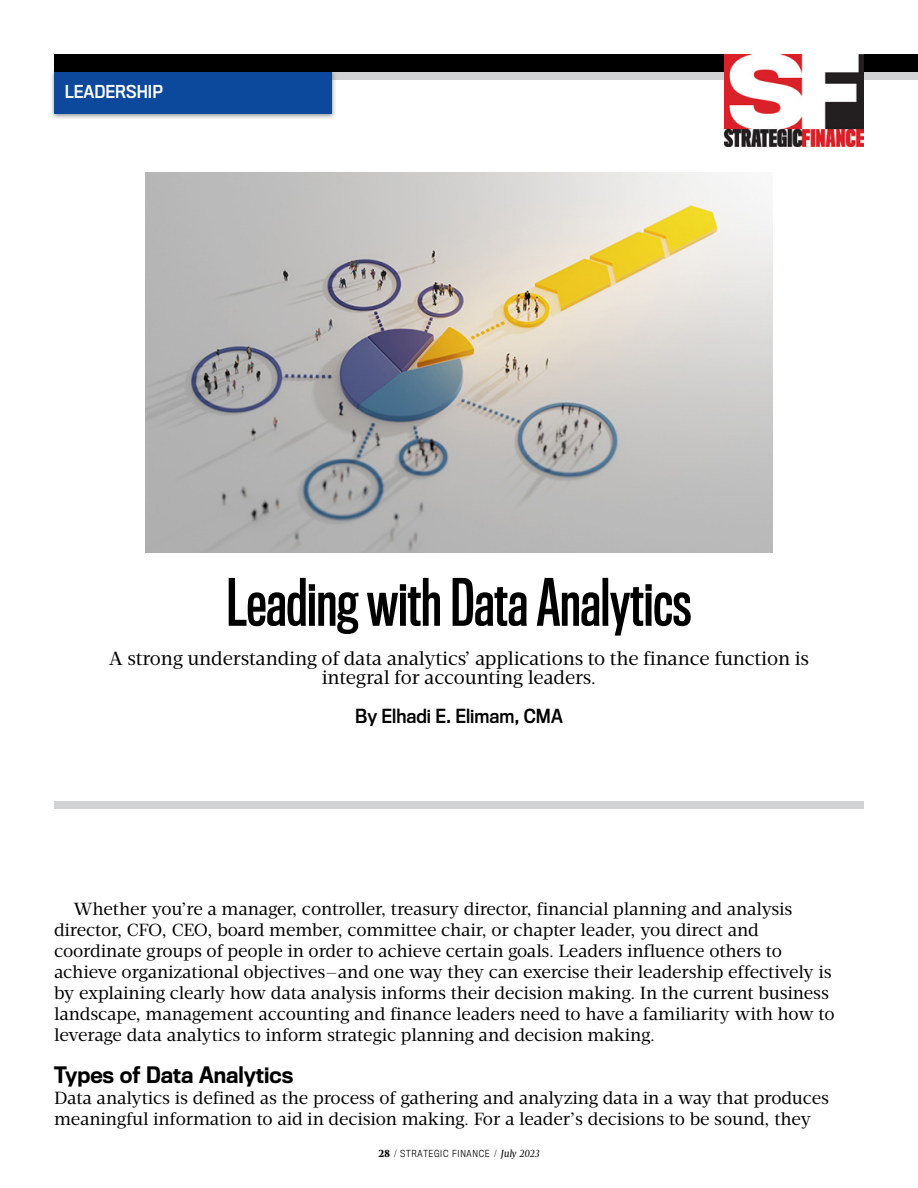
<style>
.page{position:relative;width:918px;height:1188px;background:#fff}
.page>*{position:absolute;margin:0;border:0;box-sizing:border-box;transform-origin:0 0}
.t1{font:60px "Titling Gothic FB Comp Standard";color:#000}
.t2{font:500 21px "Titling Gothic FB Narrow";color:#000}
.t3{font:19.5px/19.5px "Velino Text";letter-spacing:-.005em;color:#000;text-align:center}
.t4{font:18px/21px "Velino Text";letter-spacing:-.005em;color:#000}
.t5{font:18px "Titling Gothic FB Narrow Standard";color:#000}
.t6{font:16.5px "Titling Gothic FB Narrow Standard";color:#fff}
.t7{font:300 9px "Titling Gothic FB Narrow";letter-spacing:.075em;color:#000}
.s1{font-family:"Velino Text";font-weight:900;font-size:10.5px}
.s2{font-family:"Velino Text";font-weight:400;font-style:italic;font-size:10.5px}
</style>
<div class="page">
<div style="left:55px;top:801px;width:809px;height:7px;background:#d1d3d4"></div>
<div style="left:193px;top:72px;width:725px;height:7px;background:#d1d3d4"></div>
<div style="left:50px;top:68px;width:287px;height:52px;background:#000;opacity:.45"></div>
<div style="left:54px;top:72px;width:277px;height:42px;background:#0c499c"></div>
<div style="left:54px;top:54px;width:864px;height:18px;background:#000"></div>
<img style="left:725px;top:54px;width:139px;height:92px">
<img style="left:146px;top:173px;width:626px;height:380px">
<p class="t6" style="left:65px;top:82px;width:100px">LEADERSHIP</p>
<h1 class="t1" style="left:227px;top:568px;width:466px">Leading with Data Analytics</h1>
<p class="t3" style="left:109px;top:649px;width:702px">A strong understanding of data analytics’ applications to the finance function is integral for accounting leaders.</p>
<p class="t5" style="left:355px;top:706px;width:209px">By Elhadi E. Elimam, CMA</p>
<p class="t4" style="left:54px;top:899px;width:782px;text-indent:19px">Whether you’re a manager, controller, treasury director, financial planning and analysis director, CFO, CEO, board member, committee chair, or chapter leader, you direct and coordinate groups of people in order to achieve certain goals. Leaders influence others to achieve organizational objectives—and one way they can exercise their leadership effectively is by explaining clearly how data analysis informs their decision making. In the current business landscape, management accounting and finance leaders need to have a familiarity with how to leverage data analytics to inform strategic planning and decision making.</p>
<p class="t2" style="left:54px;top:1063px;width:241px">Types of Data Analytics</p>
<p class="t4" style="left:54px;top:1088px;width:777px">Data analytics is defined as the process of gathering and analyzing data in a way that produces meaningful information to aid in decision making. For a leader’s decisions to be sound, they</p>
<p class="t7" style="left:378px;top:1148px;width:163px"><span class="s1">28 /</span> STRATEGIC FINANCE <span class="s1">/</span> <span class="s2">July 2023</span></p>
</div>
